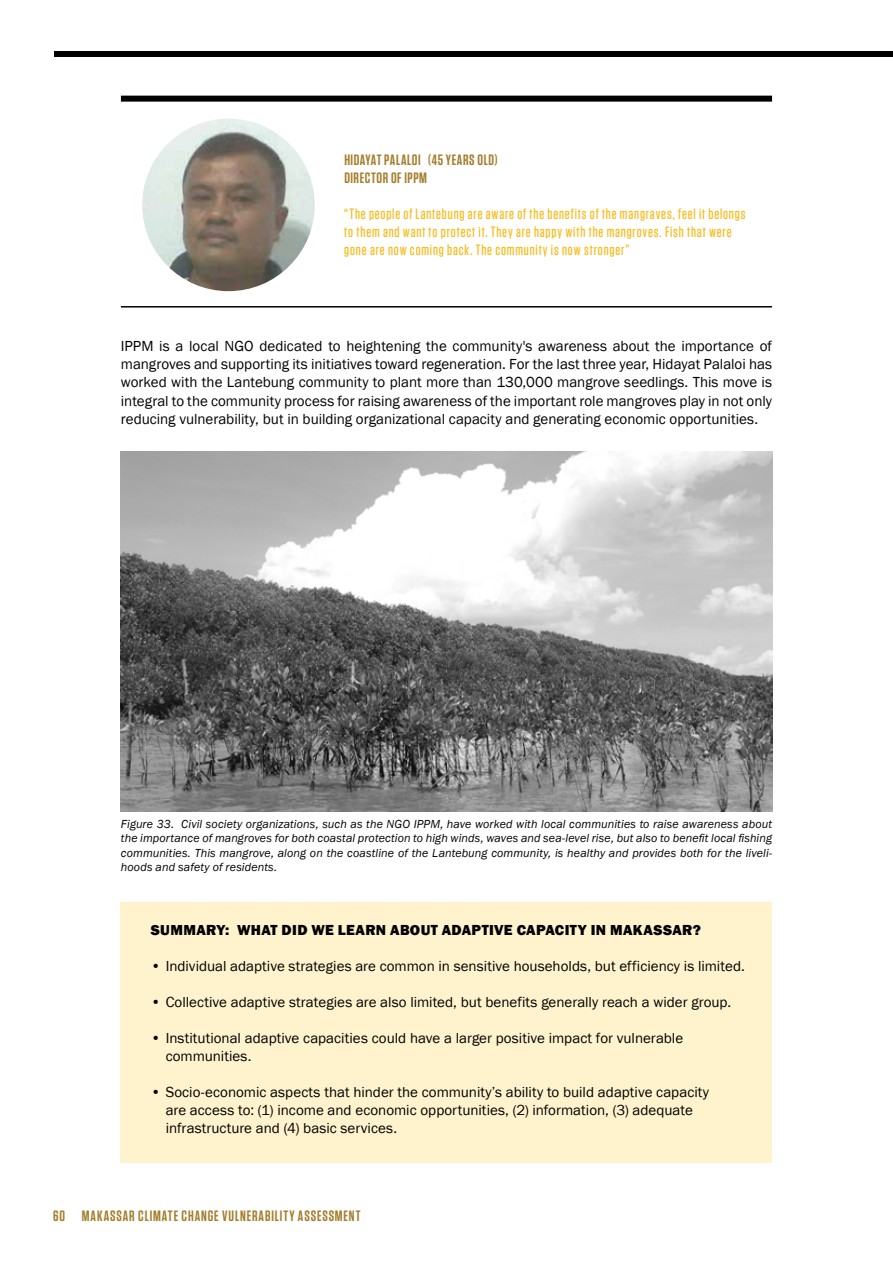
<style>
.page{position:relative;width:893px;height:1263px;background:#fff}
.page>*{position:absolute;margin:0;border:0;box-sizing:border-box;transform-origin:0 0}
.t1{font:15px/18px "Franklin Gothic";color:#000;text-align:justify}
.t2{font:15px/18px "Franklin Got Itc TEE";color:#000}
.t3{font:500 15px/18px "Tungsten";letter-spacing:.06em;color:#fab915}
.t4{font:600 15px/18px "Tungsten";letter-spacing:.055em;color:#a57e2d}
.t5{font:15px "Franklin Got Itc TEE Heav";letter-spacing:.02em;color:#000}
.t6{font:italic 12px/14.4px "Franklin Gothic";letter-spacing:.01em;color:#000;text-align:justify}
</style>
<div class="page">
<div style="left:54px;top:51px;width:838px;height:6px;background:#000"></div>
<div style="left:121px;top:902px;width:651px;height:260px;background:#fff3cd"></div>
<div style="left:121px;top:96px;width:651px;height:6px;background:#000"></div>
<hr style="left:121px;top:306px;width:651px;height:2px;background:#000">
<img style="left:142px;top:119px;width:173px;height:172px;border-radius:86px">
<img style="left:121px;top:451px;width:651px;height:360px">
<p class="t4" style="left:344px;top:151px;width:155px">HIDAYAT PALALOI (45 YEARS OLD)<br>DIRECTOR OF IPPM</p>
<p class="t3" style="left:344px;top:205px;width:403px">“The people of Lantebung are aware of the benefits of the mangraves, feel it belongs to them and want to protect it. They are happy with the mangroves. Fish that were gone are now coming back. The community is now stronger”</p>
<p class="t1" style="left:121px;top:337px;width:653px">IPPM is a local NGO dedicated to heightening the community's awareness about the importance of mangroves and supporting its initiatives toward regeneration. For the last three year, Hidayat Palaloi has worked with the Lantebung community to plant more than 130,000 mangrove seedlings. This move is integral to the community process for raising awareness of the important role mangroves play in not only reducing vulnerability, but in building organizational capacity and generating economic opportunities.</p>
<p class="t6" style="left:121px;top:816px;width:653px">Figure 33. Civil society organizations, such as the NGO IPPM, have worked with local communities to raise awareness about the importance of mangroves for both coastal protection to high winds, waves and sea-level rise, but also to benefit local fishing communities. This mangrove, along on the coastline of the Lantebung community, is healthy and provides both for the liveli&shy;hoods and safety of residents.</p>
<p class="t5" style="left:151px;top:924px;width:552px">SUMMARY: WHAT DID WE LEARN ABOUT ADAPTIVE CAPACITY IN MAKASSAR?</p>
<p class="t2" style="left:151px;top:958px;width:596px">• Individual adaptive strategies are common in sensitive households, but efficiency is limited.</p>
<p class="t2" style="left:151px;top:994px;width:582px">• Collective adaptive strategies are also limited, but benefits generally reach a wider group.</p>
<p class="t2" style="left:166px;top:1030px;width:519px;text-indent:-15px">• Institutional adaptive capacities could have a larger positive impact for vulnerable communities.</p>
<p class="t2" style="left:166px;top:1084px;width:545px;text-indent:-15px">• Socio-economic aspects that hinder the community’s ability to build adaptive capacity are access to: (1) income and economic opportunities, (2) information, (3) adequate infrastructure and (4) basic services.</p>
<p class="t4" style="left:53px;top:1207px;width:309px">60 MAKASSAR CLIMATE CHANGE VULNERABILITY ASSESSMENT</p>
</div>
